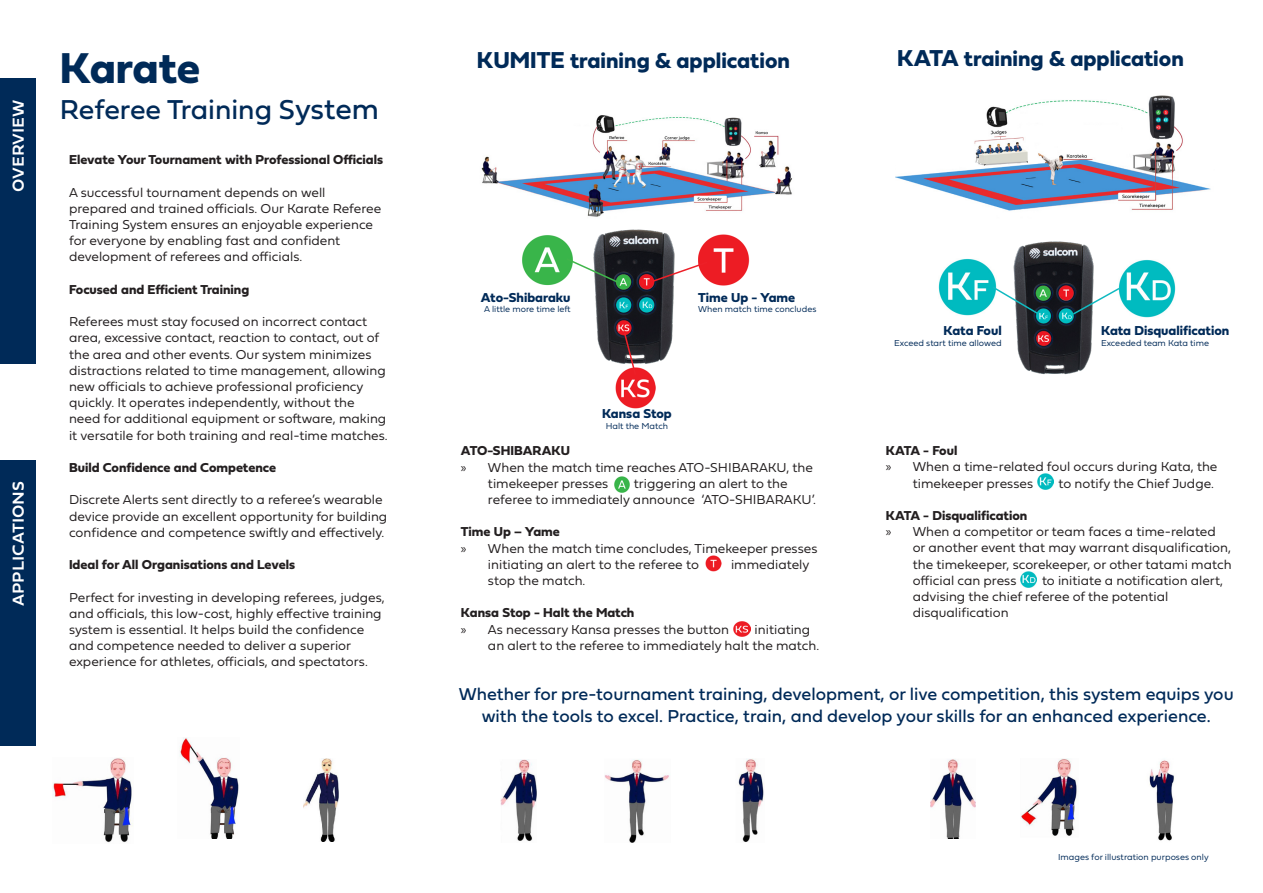
<style>
.page{position:relative;width:1263px;height:893px;background:#fff}
.page>*{position:absolute;margin:0;border:0;box-sizing:border-box;transform-origin:0 0}
.Body_Text{font:45px "Fieldwork Geo Bold";letter-spacing:-.005em;color:#002a58}
.Body_Text-2{font:28.5px "Fieldwork Geo Regular";letter-spacing:-.005em;color:#002a58}
.Body_Text-3{font:22.5px "Fieldwork Geo Bold";color:#002a58}
.t1{font:22.5px "Fieldwork Geo Regular";color:#fff}
.Body_Text-4{font:18px/21.6px "Fieldwork Geo Regular";color:#002a58;text-align:center}
.t2{font:13.5px/16.2px "Fieldwork Geo Light";color:#231f20}
.t3{font:13.5px "Fieldwork Geo Bold";color:#231f20}
.Body_Text-5{font:13.5px "Fieldwork Geo Bold";color:#002a58}
.t4{font:13.5px "Fieldwork Geo Bold";letter-spacing:-.025em;color:#231f20}
.Body_Text-6{font:9px "Fieldwork Geo Light";color:#002a58}
.s1{font-size:30px}
.s2{font-size:24px}
.s3{font-family:"Myriad Pro"}
</style>
<div class="page">
<div style="left:0;top:460px;width:35px;height:285px;background:#002a58"></div>
<div style="left:0;top:78px;width:35px;height:285px;background:#002a58"></div>
<img style="left:895px;top:95px;width:316px;height:116px">
<img style="left:481px;top:115px;width:311px;height:102px">
<img style="left:500px;top:759px;width:36px;height:82px">
<img style="left:604px;top:759px;width:66px;height:84px">
<img style="left:738px;top:759px;width:27px;height:83px">
<img style="left:1020px;top:758px;width:57px;height:78px">
<img style="left:53px;top:758px;width:80px;height:85px">
<img style="left:303px;top:759px;width:35px;height:83px">
<img style="left:1149px;top:760px;width:25px;height:81px">
<img style="left:930px;top:759px;width:45px;height:79px">
<img style="left:179px;top:738px;width:60px;height:100px">
<img style="left:1013px;top:241px;width:81px;height:134px">
<img style="left:593px;top:229px;width:82px;height:135px">
<img style="left:522px;top:235px;width:51px;height:51px">
<img style="left:614px;top:476px;width:16px;height:16px">
<img style="left:734px;top:621px;width:17px;height:16px">
<img style="left:698px;top:234px;width:52px;height:52px">
<img style="left:706px;top:556px;width:15px;height:15px">
<img style="left:615px;top:367px;width:41px;height:41px">
<svg style="left:565px;top:257px;width:54px;height:27px"></svg>
<svg style="left:623px;top:331px;width:14px;height:45px"></svg>
<svg style="left:651px;top:260px;width:58px;height:23px"></svg>
<img style="left:939px;top:258px;width:57px;height:58px">
<img style="left:1038px;top:473px;width:15px;height:16px">
<img style="left:1119px;top:260px;width:56px;height:57px">
<img style="left:1021px;top:571px;width:15px;height:16px">
<svg style="left:991px;top:285px;width:48px;height:30px"></svg>
<svg style="left:1071px;top:286px;width:50px;height:30px"></svg>
<p class="t1" style="left:-1px;top:192px;width:94px;rotate:-90deg">Overview</p>
<p class="t1" style="left:-1px;top:606px;width:126px;rotate:-90deg">Applications</p>
<p class="Body_Text" style="left:60px;top:32px;width:142px">Karate</p>
<p class="Body_Text-2" style="left:60px;top:87px;width:320px">Referee Training S<span class="s1">ystem</span></p>
<p class="t3" style="left:69px;top:149px;width:316px">Elevate Your Tournament with Professional Officials</p>
<p class="t2" style="left:69px;top:183px;width:314px">A successful tournament depends on well prepared and trained officials. Our Karate Referee Training System ensures an enjoyable experience for everyone by enabling fast and confident</p>
<p class="t2" style="left:69px;top:248px;width:235px">development of referees and officials.</p>
<p class="t3" style="left:69px;top:279px;width:182px">Focused and Efficient Training</p>
<p class="t2" style="left:69px;top:313px;width:320px">Referees must stay focused on incorrect contact area, excessive contact, reaction to contact, out of the area and other events. Our system minimizes distractions related to time management, allowing new officials to achieve professional proficiency quickly. It operates independently, without the need for additional equipment or software, making it versatile for both training and real-time matches.</p>
<p class="t3" style="left:69px;top:457px;width:209px">Build Confidence and Competence</p>
<p class="t2" style="left:69px;top:491px;width:320px">Discrete Alerts sent directly to a referee’s wearable device provide an excellent opportunity for building confidence and competence swiftly and effectively.</p>
<p class="t3" style="left:69px;top:554px;width:228px">Ideal for All Organisations and Levels</p>
<p class="t2" style="left:69px;top:588px;width:317px">Perfect for investing in developing referees, judges, and officials, this low-cost, highly effective training system is essential. It helps build the confidence and competence needed to deliver a superior experience for athletes, officials, and spectators.</p>
<p class="Body_Text-3" style="left:477px;top:42px;width:315px"><span class="s2">KUMITE</span> training &amp; application</p>
<p class="Body_Text-3" style="left:897px;top:41px;width:288px"><span class="s2">KATA</span> training &amp; application</p>
<p class="Body_Text-5" style="left:481px;top:286px;width:91px">Ato-Shibaraku</p>
<p class="Body_Text-6" style="left:484px;top:302px;width:88px">A little more time left</p>
<p class="Body_Text-5" style="left:698px;top:286px;width:98px">Time Up - Yame</p>
<p class="Body_Text-6" style="left:698px;top:302px;width:120px">When match time concludes</p>
<p class="Body_Text-5" style="left:602px;top:403px;width:71px">Kansa Stop</p>
<p class="Body_Text-6" style="left:606px;top:419px;width:64px">Halt the Match</p>
<p class="t3" style="left:461px;top:440px;width:111px">ATO-SHIBARAKU</p>
<p class="t2" style="left:488px;top:458px;width:327px;text-indent:-27px"><span class="s3">»</span> When the match time reaches ATO-SHIBARAKU, the timekeeper presses</p>
<p class="t2" style="left:488px;top:475px;width:329px;text-indent:146px">triggering an alert to the referee to immediately announce ‘ATO-SHIBARAKU’.</p>
<p class="t3" style="left:461px;top:521px;width:100px">Time Up – Yame</p>
<p class="t2" style="left:488px;top:539px;width:331px;text-indent:-27px"><span class="s3">»</span> When the match time concludes, Timekeeper presses initiating an alert to the referee to</p>
<p class="t2" style="left:731px;top:556px;width:80px">immediately</p>
<p class="t2" style="left:488px;top:572px;width:99px">stop the match.</p>
<p class="t3" style="left:461px;top:602px;width:175px">Kansa Stop - Halt the Match</p>
<p class="t2" style="left:461px;top:620px;width:270px"><span class="s3">»</span> As necessary Kansa presses the button</p>
<p class="t2" style="left:488px;top:620px;width:333px;text-indent:267px">initiating an alert to the referee to immediately halt the match.</p>
<p class="Body_Text-5" style="left:943px;top:320px;width:60px">Kata Foul</p>
<p class="Body_Text-6" style="left:894px;top:336px;width:109px">Exceed start time allowed</p>
<p class="Body_Text-5" style="left:1101px;top:320px;width:130px">Kata Disqualification</p>
<p class="Body_Text-6" style="left:1101px;top:336px;width:110px">Exceeded team Kata time</p>
<p class="t4" style="left:886px;top:440px;width:73px">KATA - Foul</p>
<p class="t2" style="left:913px;top:458px;width:306px;text-indent:-27px"><span class="s3">»</span> When a time-related foul occurs during Kata, the timekeeper presses</p>
<p class="t2" style="left:1058px;top:474px;width:157px">to notify the Chief Judge.</p>
<p class="t3" style="left:886px;top:505px;width:143px">KATA - Disqualification</p>
<p class="t2" style="left:913px;top:523px;width:320px;text-indent:-27px"><span class="s3">»</span> When a competitor or team faces a time-related or another event that may warrant disqualification, the timekeeper, scorekeeper, or other tatami match official can press</p>
<p class="t2" style="left:913px;top:571px;width:312px;text-indent:129px">to initiate a notification alert, advising the chief referee of the potential disqualification</p>
<p class="Body_Text-4" style="left:459px;top:682px;width:776px">Whether for pre-tournament training, development, or live competition, this system equips you with the tools to excel. Practice, train, and develop your skills for an enhanced experience.</p>
<p class="Body_Text-6" style="left:1058px;top:850px;width:152px">Images for illustration purposes only</p>
</div>
